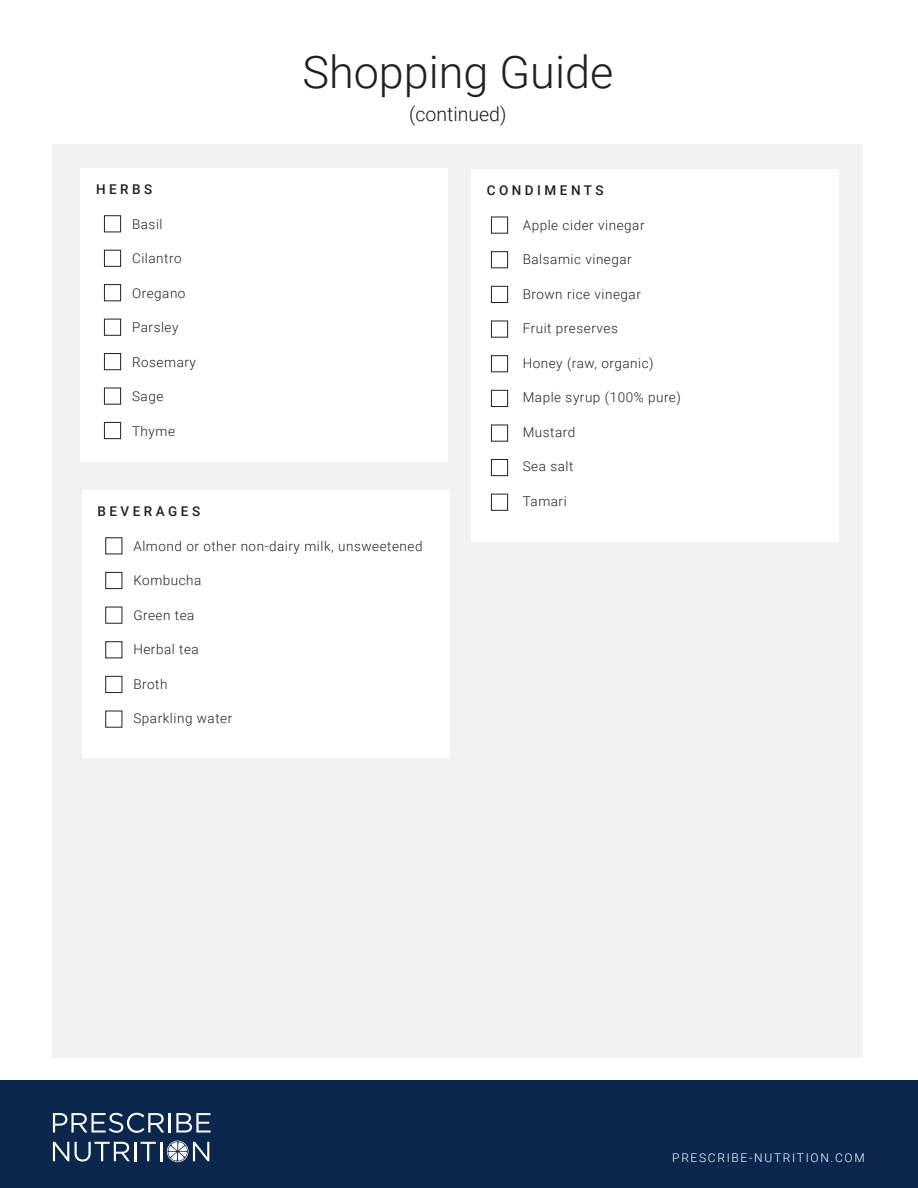
<style>
.page{position:relative;width:918px;height:1188px;background:#fff}
.page>*{position:absolute;margin:0;border:0;box-sizing:border-box;transform-origin:0 0}
.t1{font:300 45px "Roboto";color:#231f20}
.copy{font:300 19.5px "Roboto";color:#191919}
.t2{font:300 13.5px "Roboto";letter-spacing:.04em;color:#231f20}
.t3{font:500 13.5px "Roboto";letter-spacing:.26em;color:#231f20}
.t4{font:300 12px "Roboto";letter-spacing:.14em;color:#fff}
</style>
<div class="page">
<div style="left:0;top:1080px;width:918px;height:108px;background:#0c274e"></div>
<svg style="left:53px;top:1113px;width:111px;height:20px"></svg>
<hr style="left:169px;top:1113px;width:2px;height:20px;background:#fff">
<svg style="left:176px;top:1113px;width:35px;height:20px"></svg>
<svg style="left:53px;top:1142px;width:16px;height:19px"></svg>
<svg style="left:75px;top:1141px;width:134px;height:22px"></svg>
<div style="left:53px;top:145px;width:810px;height:913px;background:#f2f2f2"></div>
<div style="left:81px;top:168px;width:367px;height:294px;background:#fff"></div>
<div style="left:471px;top:170px;width:368px;height:372px;background:#fff"></div>
<div style="left:82px;top:490px;width:367px;height:268px;background:#fff"></div>
<div style="left:104px;top:215px;width:17px;height:17px;border:1px solid #231f20"></div>
<div style="left:491px;top:217px;width:17px;height:17px;border:1px solid #231f20"></div>
<div style="left:105px;top:537px;width:17px;height:17px;border:1px solid #231f20"></div>
<div style="left:104px;top:319px;width:17px;height:17px;border:1px solid #231f20"></div>
<div style="left:491px;top:321px;width:17px;height:17px;border:1px solid #231f20"></div>
<div style="left:105px;top:676px;width:17px;height:17px;border:1px solid #231f20"></div>
<div style="left:105px;top:641px;width:17px;height:17px;border:1px solid #231f20"></div>
<div style="left:104px;top:353px;width:17px;height:17px;border:1px solid #231f20"></div>
<div style="left:491px;top:390px;width:17px;height:17px;border:1px solid #231f20"></div>
<div style="left:491px;top:459px;width:17px;height:17px;border:1px solid #231f20"></div>
<div style="left:104px;top:388px;width:17px;height:17px;border:1px solid #231f20"></div>
<div style="left:491px;top:355px;width:17px;height:17px;border:1px solid #231f20"></div>
<div style="left:104px;top:250px;width:17px;height:17px;border:1px solid #231f20"></div>
<div style="left:491px;top:251px;width:17px;height:17px;border:1px solid #231f20"></div>
<div style="left:105px;top:572px;width:17px;height:17px;border:1px solid #231f20"></div>
<div style="left:104px;top:422px;width:17px;height:17px;border:1px solid #231f20"></div>
<div style="left:104px;top:284px;width:17px;height:17px;border:1px solid #231f20"></div>
<div style="left:491px;top:286px;width:17px;height:17px;border:1px solid #231f20"></div>
<div style="left:105px;top:607px;width:17px;height:17px;border:1px solid #231f20"></div>
<div style="left:491px;top:425px;width:17px;height:17px;border:1px solid #231f20"></div>
<div style="left:491px;top:494px;width:17px;height:17px;border:1px solid #231f20"></div>
<p class="t1" style="left:302px;top:40px;width:312px">Shopping Guide</p>
<p class="copy" style="left:409px;top:100px;width:99px">(continued)</p>
<p class="t3" style="left:96px;top:180px;width:58px">HERBS</p>
<p class="t2" style="left:132px;top:214px;width:32px">Basil</p>
<p class="t2" style="left:132px;top:249px;width:51px">Cilantro</p>
<p class="t2" style="left:132px;top:283px;width:55px">Oregano</p>
<p class="t2" style="left:132px;top:318px;width:48px">Parsley</p>
<p class="t2" style="left:132px;top:352px;width:65px">Rosemary</p>
<p class="t2" style="left:132px;top:387px;width:33px">Sage</p>
<p class="t2" style="left:132px;top:421px;width:44px">Thyme</p>
<p class="t3" style="left:97px;top:502px;width:104px">BEVERAGES</p>
<p class="t2" style="left:133px;top:536px;width:291px">Almond or other non-dairy milk, unsweetened</p>
<p class="t2" style="left:133px;top:571px;width:70px">Kombucha</p>
<p class="t2" style="left:133px;top:605px;width:63px">Green tea</p>
<p class="t2" style="left:133px;top:640px;width:67px">Herbal tea</p>
<p class="t2" style="left:133px;top:674px;width:36px">Broth</p>
<p class="t2" style="left:133px;top:709px;width:100px">Sparkling water</p>
<p class="t3" style="left:487px;top:181px;width:119px">CONDIMENTS</p>
<p class="t2" style="left:523px;top:216px;width:123px">Apple cider vinegar</p>
<p class="t2" style="left:523px;top:250px;width:111px">Balsamic vinegar</p>
<p class="t2" style="left:523px;top:285px;width:120px">Brown rice vinegar</p>
<p class="t2" style="left:523px;top:319px;width:97px">Fruit preserves</p>
<p class="t2" style="left:523px;top:354px;width:132px">Honey (raw, organic)</p>
<p class="t2" style="left:523px;top:388px;width:160px">Maple syrup (100% pure)</p>
<p class="t2" style="left:523px;top:423px;width:54px">Mustard</p>
<p class="t2" style="left:523px;top:457px;width:52px">Sea salt</p>
<p class="t2" style="left:523px;top:492px;width:46px">Tamari</p>
<p class="t4" style="left:672px;top:1149px;width:194px">PRESCRIBE-NUTRITION.COM</p>
</div>
